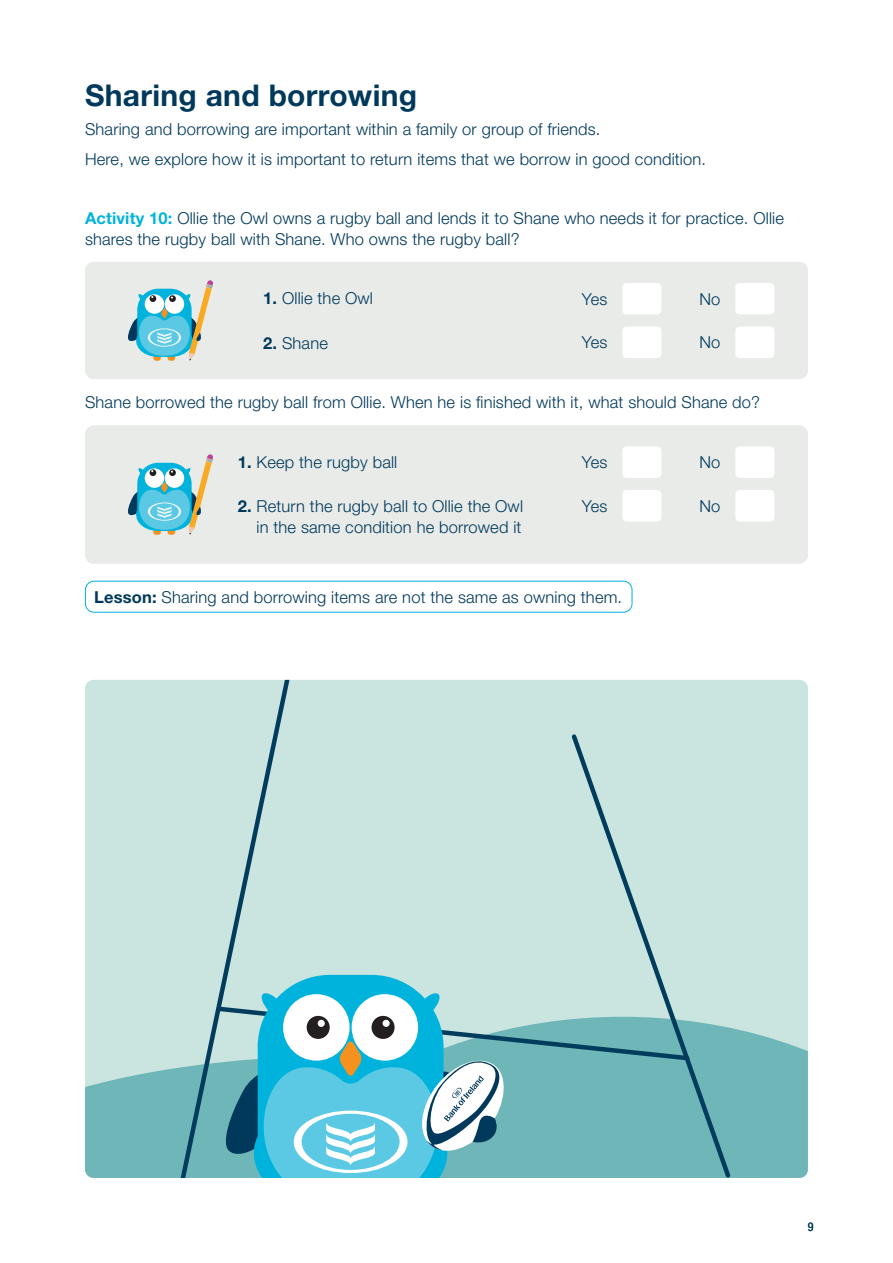
<style>
.page{position:relative;width:893px;height:1263px;background:#fff}
.page>*{position:absolute;margin:0;border:0;box-sizing:border-box;transform-origin:0 0}
.t1{font:700 30px "Helvetica Neue LT Std";letter-spacing:.01em;color:#00395c}
.t2{font:300 16.5px/21px "Helvetica Neue LT Std";letter-spacing:.01em;color:#00395c}
.t3{font:condensed 12px "Helvetica Neue LT Std";color:#00395c}
.s1{font-weight:700;color:#00b3dc}
.s2{font-weight:700}
</style>
<div class="page">
<div style="left:85px;top:680px;width:723px;height:498px;background:#cae4e0;border-radius:9px"></div>
<svg style="left:734px;top:1028px;width:74px;height:150px;fill:#6fb6b8"></svg>
<svg style="left:85px;top:1056px;width:676px;height:122px;fill:#6fb6b8"></svg>
<svg style="left:178px;top:680px;width:112px;height:498px"></svg>
<svg style="left:571px;top:734px;width:163px;height:444px"></svg>
<svg style="left:214px;top:975px;width:478px;height:203px"></svg>
<div style="left:85px;top:262px;width:723px;height:117px;background:#e8ebe8;border-radius:9px"></div>
<svg style="left:128px;top:280px;width:85px;height:81px"></svg>
<div style="left:85px;top:425px;width:723px;height:139px;background:#e8ebe8;border-radius:9px"></div>
<svg style="left:128px;top:454px;width:85px;height:81px"></svg>
<div style="left:622px;top:446px;width:39px;height:32px;background:#fff;border-radius:4px"></div>
<div style="left:735px;top:446px;width:39px;height:32px;background:#fff;border-radius:4px"></div>
<div style="left:622px;top:490px;width:39px;height:31px;background:#fff;border-radius:4px"></div>
<div style="left:735px;top:490px;width:39px;height:31px;background:#fff;border-radius:4px"></div>
<div style="left:85px;top:581px;width:547px;height:32px;border:1px solid #00b3dc;border-radius:9px"></div>
<div style="left:622px;top:283px;width:39px;height:31px;background:#fff;border-radius:4px"></div>
<div style="left:735px;top:283px;width:39px;height:31px;background:#fff;border-radius:4px"></div>
<div style="left:622px;top:327px;width:39px;height:31px;background:#fff;border-radius:4px"></div>
<div style="left:735px;top:327px;width:39px;height:31px;background:#fff;border-radius:4px"></div>
<p class="t1" style="left:85px;top:77px;width:334px">Sharing and borrowing</p>
<p class="t2" style="left:85px;top:119px;width:517px">Sharing and borrowing are important within a family or group of friends.</p>
<p class="t2" style="left:85px;top:148px;width:623px">Here, we explore how it is important to return items that we borrow in good condition.</p>
<p class="t2" style="left:85px;top:207px;width:700px"><span class="s1">Activity 10:</span> Ollie the Owl owns a rugby ball and lends it to Shane who needs it for practice. Ollie shares the rugby ball with Shane. Who owns the rugby ball?</p>
<p class="t2" style="left:263px;top:287px;width:111px"><span class="s2">1.</span> Ollie the Owl</p>
<p class="t2" style="left:263px;top:332px;width:66px"><span class="s2">2.</span> Shane</p>
<p class="t2" style="left:582px;top:288px;width:27px">Yes</p>
<p class="t2" style="left:582px;top:331px;width:27px">Yes</p>
<p class="t2" style="left:699px;top:288px;width:22px">No</p>
<p class="t2" style="left:699px;top:331px;width:22px">No</p>
<p class="t2" style="left:85px;top:391px;width:676px">Shane borrowed the rugby ball from Ollie. When he is finished with it, what should Shane do?</p>
<p class="t2" style="left:238px;top:451px;width:161px"><span class="s2">1.</span> Keep the rugby ball</p>
<p class="t2" style="left:238px;top:495px;width:287px;text-align:right"><span class="s2">2.</span> Return the rugby ball to Ollie the Owl in the same condition he borrowed it</p>
<p class="t2" style="left:582px;top:451px;width:27px">Yes</p>
<p class="t2" style="left:582px;top:495px;width:27px">Yes</p>
<p class="t2" style="left:94px;top:586px;width:529px"><span class="s2">Lesson:</span> Sharing and borrowing items are not the same as owning them.</p>
<p class="t2" style="left:699px;top:451px;width:22px">No</p>
<p class="t2" style="left:699px;top:495px;width:22px">No</p>
<p class="t3" style="left:808px;top:1220px;width:7px">9</p>
</div>
